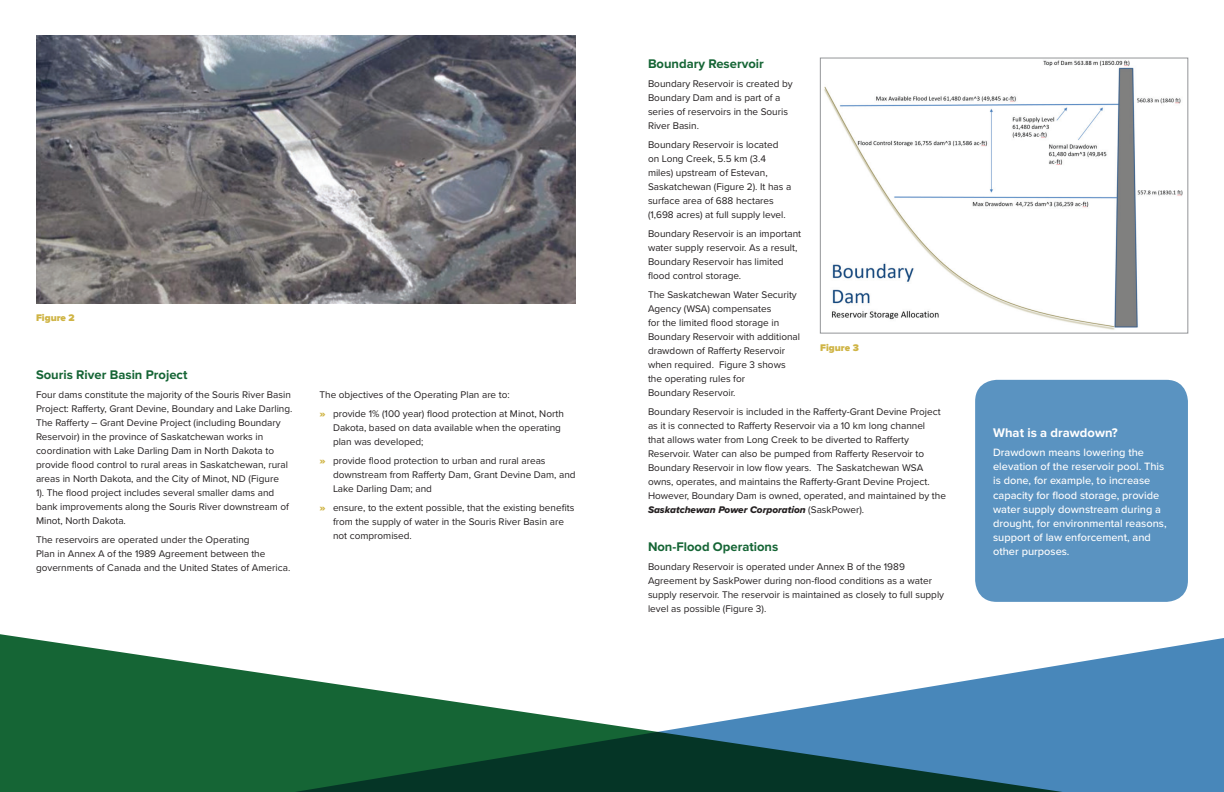
<style>
.page{position:relative;width:1224px;height:792px;background:#fff}
.page>*{position:absolute;margin:0;border:0;box-sizing:border-box;transform-origin:0 0}
.t1{font:700 13px "Proxima Nova";color:#156535}
.t2{font:700 13px "Proxima Nova";color:#fff}
.t3{font:500 11px/14px "Proxima Nova";color:#fff}
.t4{font:10px/14px "Proxima Nova";color:#231f20}
.t5{font:10px "Proxima Nova Extrabld It";color:#231f20}
.t6{font:900 10px "Proxima Nova";color:#cfb444}
.s1{font-weight:900;color:#cfb444}
.s2{font-family:"Proxima Nova"}
</style>
<div class="page">
<div style="left:1123px;top:638px;width:101px;height:154px;background:#4887ba"></div>
<img style="left:36px;top:35px;width:540px;height:268px">
<img style="left:824px;top:60px;width:359px;height:270px">
<div style="left:820px;top:58px;width:368px;height:275px;border:1px solid #939598"></div>
<svg style="left:0;top:634px;width:1123px;height:158px"></svg>
<div style="left:975px;top:380px;width:213px;height:222px;background:#5a93c1;border-radius:22px"></div>
<p class="t6" style="left:36px;top:311px;width:40px">Figure 2</p>
<h1 class="t1" style="left:36px;top:365px;width:153px">Souris River Basin Project</h1>
<p class="t4" style="left:36px;top:388px;width:258px">Four dams constitute the majority of the Souris River Basin Project: Rafferty, Grant Devine, Boundary and Lake Darling.<br>The Rafferty – Grant Devine Project (including Boundary Reservoir) in the province of Saskatchewan works in coordination with Lake Darling Dam in North Dakota to provide flood control to rural areas in Saskatchewan, rural areas in North Dakota, and the City of Minot, ND (Figure<br>1). The flood project includes several smaller dams and bank improvements along the Souris River downstream of Minot, North Dakota.</p>
<p class="t4" style="left:36px;top:533px;width:256px">The reservoirs are operated under the Operating<br>Plan in Annex A of the 1989 Agreement between the governments of Canada and the United States of America.</p>
<p class="t4" style="left:320px;top:385px;width:246px;line-height:19px">The objectives of the Operating Plan are to:<br><span class="s1">»</span> provide 1% (100 year) flood protection at Minot, North</p>
<p class="t4" style="left:333px;top:421px;width:230px">Dakota, based on data available when the operating plan was developed;</p>
<p class="t4" style="left:333px;top:454px;width:244px;text-indent:-14px"><span class="s1">»</span> provide flood protection to urban and rural areas downstream from Rafferty Dam, Grant Devine Dam, and<br>Lake Darling Dam; and</p>
<p class="t4" style="left:333px;top:501px;width:243px;text-indent:-14px"><span class="s1">»</span> ensure, to the extent possible, that the existing benefits from the supply of water in the Souris River Basin are not compromised.</p>
<h1 class="t1" style="left:648px;top:54px;width:117px">Boundary Reservoir</h1>
<p class="t4" style="left:648px;top:76px;width:146px">Boundary Reservoir is created by<br>Boundary Dam and is part of a series of reservoirs in the Souris<br>River Basin.</p>
<p class="t4" style="left:648px;top:137px;width:145px">Boundary Reservoir is located on Long Creek, 5.5 km (3.4 miles) upstream of Estevan,<br>Saskatchewan (Figure 2). It has a surface area of 688 hectares (1,698 acres) at full supply level.</p>
<p class="t4" style="left:648px;top:226px;width:155px">Boundary Reservoir is an important water supply reservoir. As a result,<br>Boundary Reservoir has limited flood control storage.</p>
<p class="t4" style="left:648px;top:287px;width:154px">The Saskatchewan Water Security<br>Agency (WSA) compensates<br>for the limited flood storage in<br>Boundary Reservoir with additional drawdown of Rafferty Reservoir when required. Figure 3 shows the operating rules for<br>Boundary Reservoir.</p>
<p class="t4" style="left:648px;top:404px;width:300px">Boundary Reservoir is included in the Rafferty-Grant Devine Project as it is connected to Rafferty Reservoir via a 10 km long channel<br>that allows water from Long Creek to be diverted to Rafferty Reservoir. Water can also be pumped from Rafferty Reservoir to Boundary Reservoir in low flow years. The Saskatchewan WSA owns, operates, and maintains the Rafferty-Grant Devine Project.<br>However, Boundary Dam is owned, operated, and maintained by the</p>
<p class="t5" style="left:648px;top:502px;width:218px">Saskatchewan Power Corporation <span class="s2">(SaskPower).</span></p>
<h1 class="t1" style="left:648px;top:537px;width:132px">Non-Flood Operations</h1>
<p class="t4" style="left:648px;top:559px;width:298px">Boundary Reservoir is operated under Annex B of the 1989<br>Agreement by SaskPower during non-flood conditions as a water supply reservoir. The reservoir is maintained as closely to full supply level as possible (Figure 3).</p>
<p class="t6" style="left:820px;top:340px;width:40px">Figure 3</p>
<h1 class="t2" style="left:993px;top:423px;width:126px">What is a drawdown?</h1>
<p class="t3" style="left:993px;top:445px;width:175px">Drawdown means lowering the elevation of the reservoir pool. This is done, for example, to increase capacity for flood storage, provide water supply downstream during a drought, for environmental reasons, support of law enforcement, and other purposes.</p>
</div>
